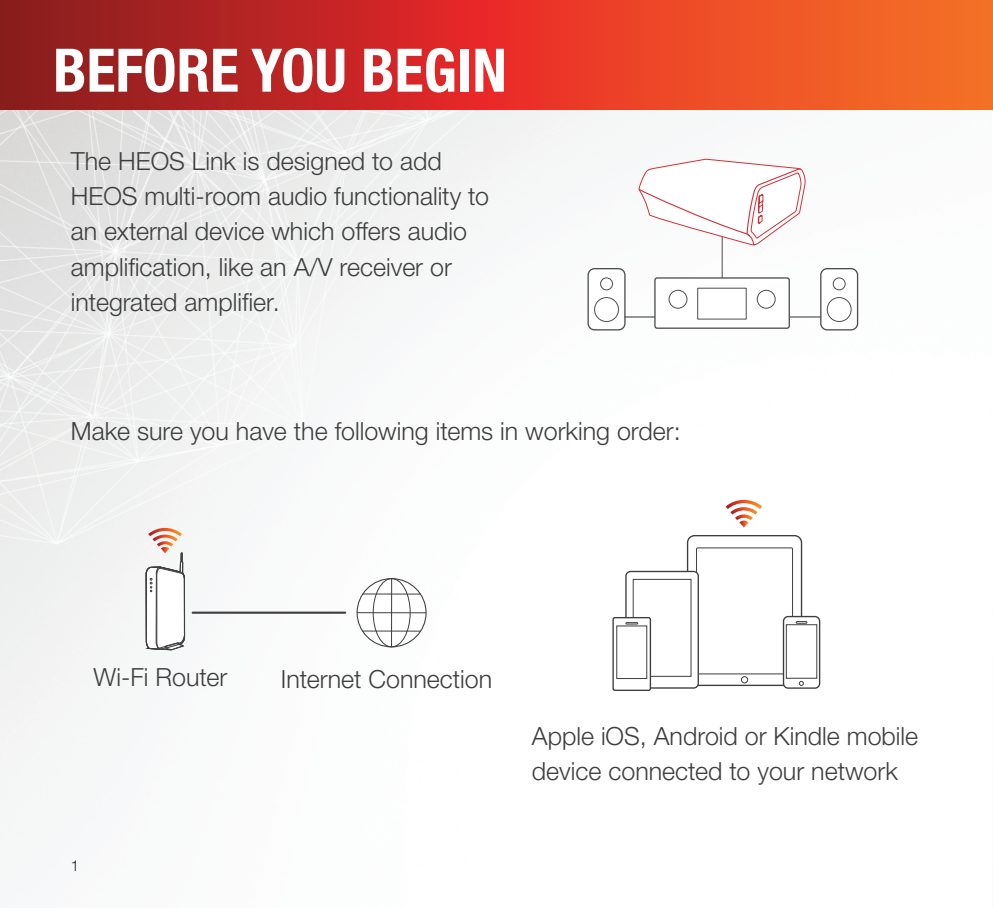
<style>
.page{position:relative;width:993px;height:908px;background:#fff}
.page>*{position:absolute;margin:0;border:0;box-sizing:border-box;transform-origin:0 0}
.t1{font:700 condensed 60px "Helvetica Neue LTW1 G";color:#fff}
.t2{font:300 25px/35px "Helvetica Neue LTW1 G";color:#3e3e3f}
.t3{font:300 15px "Helvetica Neue LTW1 G";color:#231f20}
</style>
<div class="page">
<img style="left:0;top:2px;width:993px;height:805px">
<svg style="left:0;top:0;width:992px;height:109px;background:#d23a25"></svg>
<hr style="left:721px;top:192px;width:1px;height:88px;background:#4d4d4f">
<svg style="left:637px;top:149px;width:168px;height:112px"></svg>
<div style="left:820px;top:268px;width:37px;height:62px;background:#fff;border-radius:6px"></div>
<div style="left:819px;top:268px;width:38px;height:62px;border:1px solid #4d4d4f;border-radius:6px"></div>
<svg style="left:826px;top:277px;width:25px;height:45px"></svg>
<div style="left:588px;top:268px;width:36px;height:62px;background:#fff;border-radius:6px"></div>
<div style="left:587px;top:268px;width:38px;height:62px;border:1px solid #4d4d4f;border-radius:6px"></div>
<svg style="left:594px;top:277px;width:25px;height:45px"></svg>
<hr style="left:624px;top:316px;width:196px;height:1px;background:#4d4d4f">
<div style="left:654px;top:278px;width:135px;height:50px;background:#fff;border-radius:2px"></div>
<div style="left:654px;top:277px;width:135px;height:52px;border:1px solid #4d4d4f;border-radius:2px"></div>
<svg style="left:668px;top:287px;width:107px;height:32px"></svg>
<div style="left:687px;top:535px;width:114px;height:150px;background:#fff;border-radius:7px"></div>
<div style="left:686px;top:534px;width:116px;height:151px;border:1px solid #3e3e3f;border-radius:7px"></div>
<div style="left:696px;top:547px;width:96px;height:126px;border:1px solid #3e3e3f"></div>
<div style="left:625px;top:571px;width:73px;height:116px;background:#fff;border-radius:5px"></div>
<div style="left:625px;top:570px;width:73px;height:118px;border:1px solid #3e3e3f;border-radius:5px"></div>
<div style="left:613px;top:617px;width:37px;height:73px;background:#fff;border-radius:2px"></div>
<div style="left:612px;top:616px;width:39px;height:74px;border:1px solid #3e3e3f;border-radius:2px"></div>
<svg style="left:616px;top:578px;width:75px;height:100px"></svg>
<svg style="left:725px;top:499px;width:37px;height:28px"></svg>
<svg style="left:741px;top:676px;width:6px;height:6px"></svg>
<svg style="left:783px;top:616px;width:36px;height:71px"></svg>
<div style="left:782px;top:615px;width:38px;height:73px;border:1px solid #3e3e3f;border-radius:5px"></div>
<svg style="left:785px;top:621px;width:32px;height:64px"></svg>
<svg style="left:357px;top:578px;width:69px;height:68px"></svg>
<div style="left:356px;top:577px;width:70px;height:70px;border:1px solid #3e3e3f;border-radius:50%"></div>
<div style="left:373px;top:578px;width:37px;height:69px;border:1px solid #3e3e3f;border-radius:50%"></div>
<hr style="left:391px;top:578px;width:1px;height:68px;background:#3e3e3f">
<hr style="left:362px;top:593px;width:58px;height:1px;background:#3e3e3f">
<hr style="left:362px;top:630px;width:58px;height:1px;background:#3e3e3f">
<hr style="left:357px;top:612px;width:69px;height:1px;background:#3e3e3f">
<hr style="left:193px;top:611px;width:152px;height:2px;background:#3e3e3f">
<svg style="left:145px;top:527px;width:40px;height:123px"></svg>
<h1 class="t1" style="left:53px;top:34px;width:455px">BEFORE YOU BEGIN</h1>
<p class="t2" style="left:71px;top:144px;width:419px">The HEOS Link is designed to add HEOS multi-room audio functionality to an external device which offers audio amplification, like an A/V receiver or integrated amplifier.</p>
<p class="t2" style="left:71px;top:413px;width:611px">Make sure you have the following items in working order:</p>
<p class="t2" style="left:93px;top:659px;width:135px">Wi-Fi Router</p>
<p class="t2" style="left:281px;top:661px;width:213px">Internet Connection</p>
<p class="t3" style="left:71px;top:856px;width:10px">1</p>
<p class="t2" style="left:531px;top:718px;width:387px">Apple iOS, Android or Kindle mobile device connected to your network</p>
</div>
